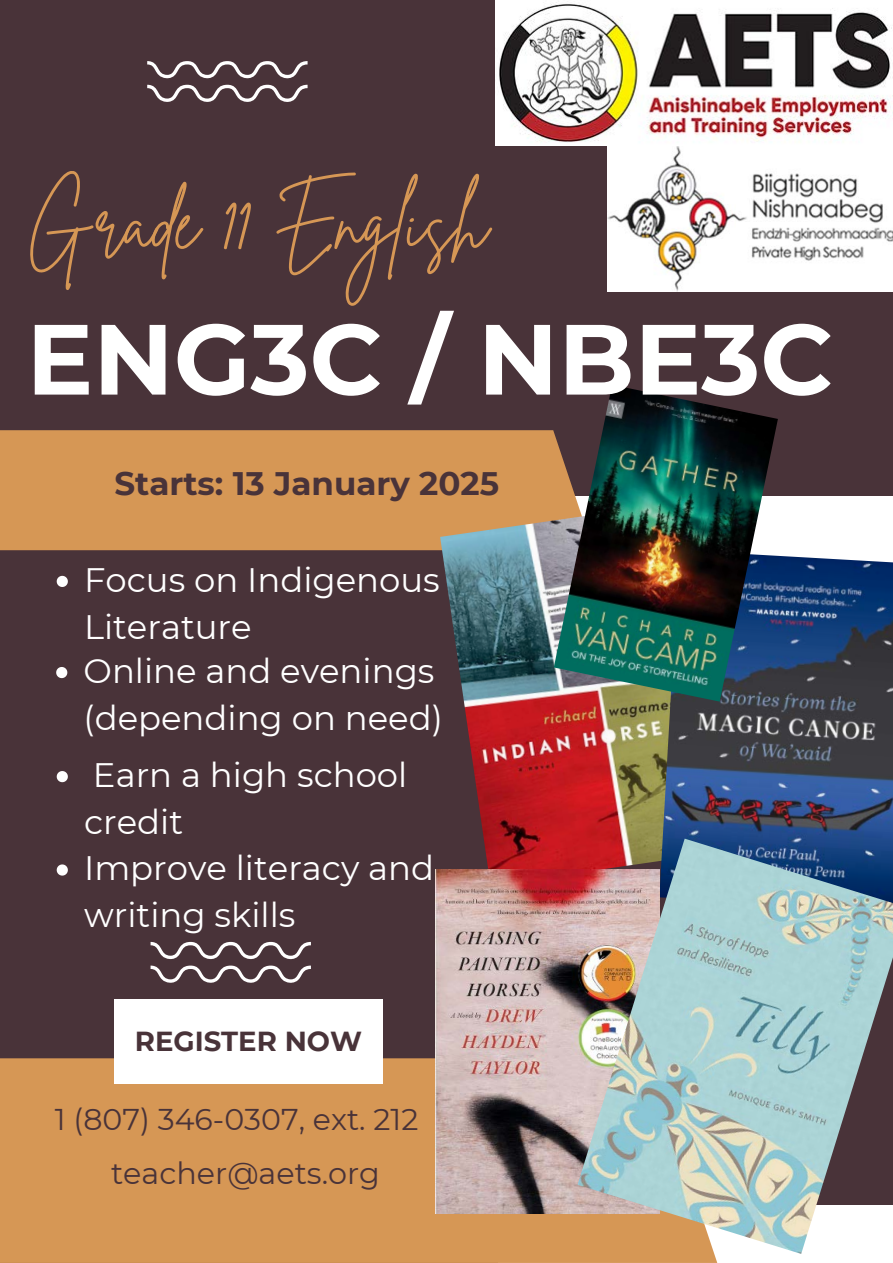
<style>
.page{position:relative;width:893px;height:1263px;background:#493339}
.page>*{position:absolute;margin:0;border:0;box-sizing:border-box;transform-origin:0 0}
.t1{font:700 99.52px "Montserrat";color:#fff}
.t2{font:75px "Brittany Signature";color:#d69755}
.t3{font:33.9px/47px "Montserrat";color:#fff}
.t4{font:700 32.55px "Montserrat";color:#493339}
.t5{font:30.22px "Montserrat";color:#493339}
.t6{font:30px "Montserrat";color:#493339}
.t7{font:700 27.45px "Montserrat";color:#493339}
</style>
<div class="page">
<div style="left:498px;top:1205px;width:395px;height:58px;background:#fff"></div>
<div style="left:0;top:1058px;width:717px;height:205px;background:#d69755"></div>
<div style="left:114px;top:999px;width:268px;height:84px;background:#fff"></div>
<div style="left:498px;top:496px;width:395px;height:67px;background:#fff"></div>
<div style="left:0;top:430px;width:554px;height:120px;background:#d69755"></div>
<svg style="left:147px;top:61px;width:160px;height:17px"></svg>
<svg style="left:147px;top:85px;width:160px;height:17px"></svg>
<svg style="left:151px;top:942px;width:160px;height:17px"></svg>
<svg style="left:151px;top:965px;width:160px;height:18px"></svg>
<img style="left:607px;top:146px;width:286px;height:145px">
<img style="left:496px;top:0;width:397px;height:146px">
<img style="left:440px;top:504px;width:219px;height:365px">
<img style="left:659px;top:555px;width:234px;height:284px">
<img style="left:435px;top:869px;width:142px;height:344px">
<img style="left:577px;top:839px;width:316px;height:415px">
<img style="left:554px;top:385px;width:224px;height:317px">
<svg style="left:56px;top:667px;width:11px;height:11px"></svg>
<svg style="left:57px;top:771px;width:11px;height:11px"></svg>
<svg style="left:57px;top:864px;width:11px;height:11px"></svg>
<svg style="left:57px;top:576px;width:11px;height:11px"></svg>
<p class="t2" style="left:26px;top:174px;width:463px">Grade 11 English</p>
<p class="t1" style="left:26px;top:298px;width:808px">ENG3C / NBE3C</p>
<p class="t4" style="left:114px;top:464px;width:386px">Starts: 13 January 2025</p>
<p class="t3" style="left:84px;top:556px;width:357px">Focus on Indigenous<br>Literature</p>
<p class="t3" style="left:84px;top:647px;width:361px">Online and evenings (depending on need)</p>
<p class="t3" style="left:84px;top:751px;width:325px">Earn a high school credit</p>
<h2 class="t3" style="left:84px;top:845px;width:351px">Improve literacy and writing skills</h2>
<h1 class="t7" style="left:135px;top:1024px;width:229px">REGISTER NOW</h1>
<p class="t6" style="left:55px;top:1100px;width:365px">1 (807) 346-0307, ext. 212</p>
<h3 class="t5" style="left:111px;top:1155px;width:270px">teacher@aets.org</h3>
</div>
